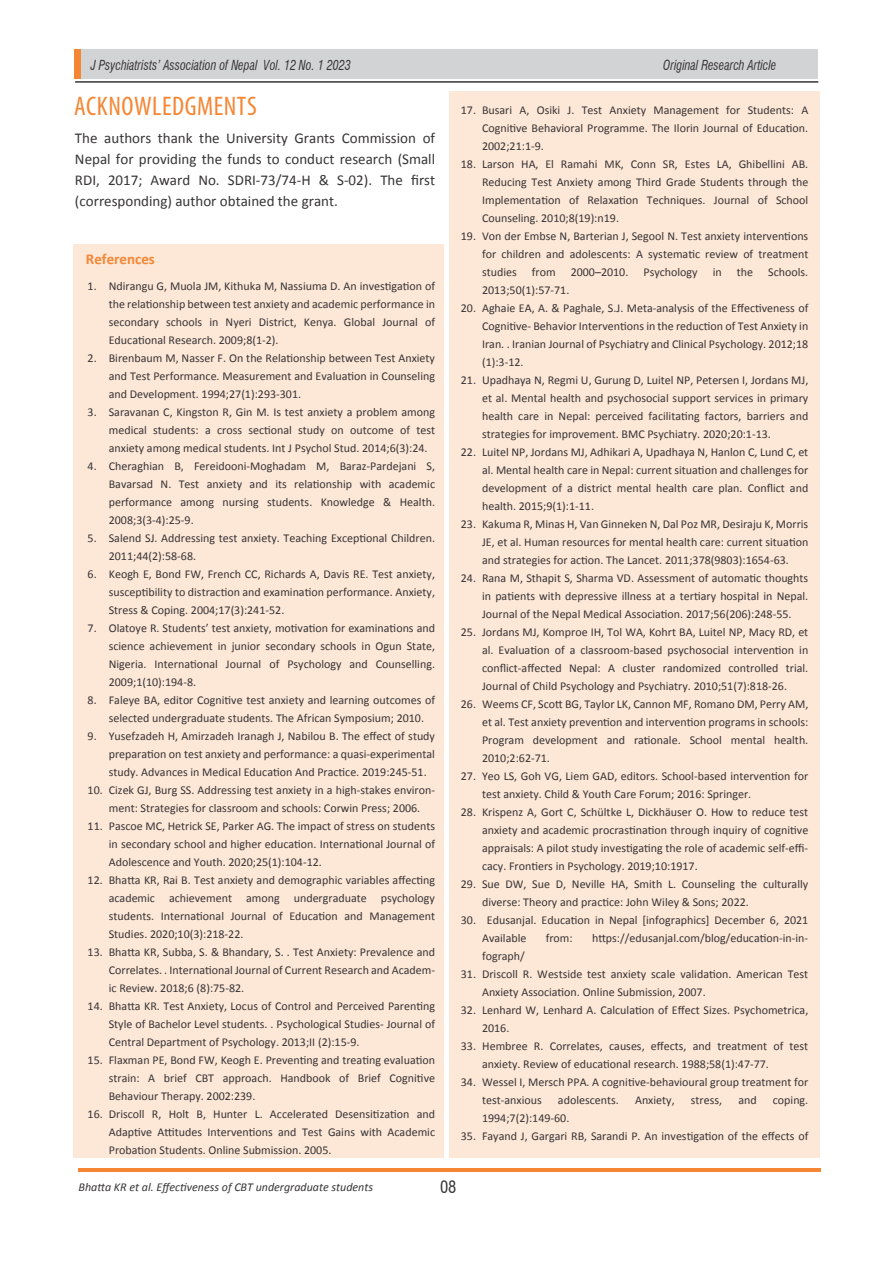
<style>
.page{position:relative;width:893px;height:1263px;background:#fff}
.page>*{position:absolute;margin:0;border:0;box-sizing:border-box;transform-origin:0 0}
.t1{font:condensed 27px "Myriad Pro";letter-spacing:.02em;color:#f58634}
.t2{font:condensed 16.5px "Swiss 721 BT";color:#373435}
.t3{font:15px/21px "Calibri";color:#373435;text-align:justify}
.t4{font:700 15px "Calibri";color:#f58634}
.t5{font:italic condensed 13.5px "Swiss 721 BT";color:#373435;scale:.89 1}
.t6{font:12px/18px "Calibri";color:#373435;text-align:justify}
.t7{font:italic 12px "Calibri";color:#373435}
</style>
<div class="page">
<div style="left:73px;top:245px;width:371px;height:913px;background:#fde7d7"></div>
<div style="left:449px;top:91px;width:370px;height:1067px;background:#fde7d7"></div>
<hr style="left:75px;top:81px;width:743px;height:2px;background:#373435">
<div style="left:75px;top:49px;width:743px;height:30px;background:#d2d3d5"></div>
<div style="left:75px;top:49px;width:6px;height:30px;background:#f58634"></div>
<hr style="left:79px;top:1168px;width:742px;height:4px;background:#f58634">
<p class="t5" style="left:91px;top:57px;width:294px">J Psychiatrists’ Association of Nepal Vol. 12 No. 1 2023</p>
<p class="t5" style="left:663px;top:57px;width:129px">Original Research Article</p>
<h1 class="t1" style="left:74px;top:90px;width:184px">ACKNOWLEDGMENTS</h1>
<p class="t3" style="left:75px;top:128px;width:362px">The authors thank the University Grants Commission of Nepal for providing the funds to conduct research (Small RDI, 2017; Award No. SDRI-73/74-H &amp; S-02). The first (corresponding) author obtained the grant.</p>
<p class="t4" style="left:86px;top:250px;width:71px">References</p>
<p class="t6" style="left:109px;top:277px;width:328px;text-indent:-21px">1. Ndirangu G, Muola JM, Kithuka M, Nassiuma D. An investigation of the relationship between test anxiety and academic performance in secondary schools in Nyeri District, Kenya. Global Journal of Educational Research. 2009;8(1-2).</p>
<p class="t6" style="left:109px;top:349px;width:328px;text-indent:-21px">2. Birenbaum M, Nasser F. On the Relationship between Test Anxiety and Test Performance. Measurement and Evaluation in Counseling and Development. 1994;27(1):293-301.</p>
<p class="t6" style="left:109px;top:403px;width:328px;text-indent:-21px">3. Saravanan C, Kingston R, Gin M. Is test anxiety a problem among medical students: a cross sectional study on outcome of test anxiety among medical students. Int J Psychol Stud. 2014;6(3):24.</p>
<p class="t6" style="left:109px;top:457px;width:328px;text-indent:-21px">4. Cheraghian B, Fereidooni-Moghadam M, Baraz-Pardejani S, Bavarsad N. Test anxiety and its relationship with academic performance among nursing students. Knowledge &amp; Health.<br>2008;3(3-4):25-9.</p>
<p class="t6" style="left:109px;top:529px;width:328px;text-indent:-21px">5. Salend SJ. Addressing test anxiety. Teaching Exceptional Children.<br>2011;44(2):58-68.</p>
<p class="t6" style="left:109px;top:565px;width:328px;text-indent:-21px">6. Keogh E, Bond FW, French CC, Richards A, Davis RE. Test anxiety, susceptibility to distraction and examination performance. Anxiety, Stress &amp; Coping. 2004;17(3):241-52.</p>
<p class="t6" style="left:109px;top:619px;width:328px;text-indent:-21px">7. Olatoye R. Students’ test anxiety, motivation for examinations and science achievement in junior secondary schools in Ogun State, Nigeria. International Journal of Psychology and Counselling.<br>2009;1(10):194-8.</p>
<p class="t6" style="left:109px;top:691px;width:328px;text-indent:-21px">8. Faleye BA, editor Cognitive test anxiety and learning outcomes of selected undergraduate students. The African Symposium; 2010.</p>
<p class="t6" style="left:109px;top:727px;width:328px;text-indent:-21px">9. Yusefzadeh H, Amirzadeh Iranagh J, Nabilou B. The effect of study preparation on test anxiety and performance: a quasi-experimental study. Advances in Medical Education And Practice. 2019:245-51.</p>
<p class="t6" style="left:88px;top:781px;width:349px;text-align:center">10. Cizek GJ, Burg SS. Addressing test anxiety in a high-stakes environ&shy;ment: Strategies for classroom and schools: Corwin Press; 2006.</p>
<p class="t6" style="left:109px;top:817px;width:328px;text-indent:-21px">11. Pascoe MC, Hetrick SE, Parker AG. The impact of stress on students in secondary school and higher education. International Journal of Adolescence and Youth. 2020;25(1):104-12.</p>
<p class="t6" style="left:109px;top:871px;width:328px;text-indent:-21px">12. Bhatta KR, Rai B. Test anxiety and demographic variables affecting academic achievement among undergraduate psychology students. International Journal of Education and Management Studies. 2020;10(3):218-22.</p>
<p class="t6" style="left:109px;top:943px;width:328px;text-indent:-21px">13. Bhatta KR, Subba, S. &amp; Bhandary, S. . Test Anxiety: Prevalence and Correlates. . International Journal of Current Research and Academ&shy;ic Review. 2018;6 (8):75-82.</p>
<p class="t6" style="left:109px;top:997px;width:328px;text-indent:-21px">14. Bhatta KR. Test Anxiety, Locus of Control and Perceived Parenting Style of Bachelor Level students. . Psychological Studies- Journal of Central Department of Psychology. 2013;II (2):15-9.</p>
<p class="t6" style="left:109px;top:1051px;width:328px;text-indent:-21px">15. Flaxman PE, Bond FW, Keogh E. Preventing and treating evaluation strain: A brief CBT approach. Handbook of Brief Cognitive Behaviour Therapy. 2002:239.</p>
<p class="t6" style="left:109px;top:1105px;width:328px;text-indent:-21px">16. Driscoll R, Holt B, Hunter L. Accelerated Desensitization and Adaptive Attitudes Interventions and Test Gains with Academic Probation Students. Online Submission. 2005.</p>
<p class="t6" style="left:482px;top:101px;width:328px;text-indent:-21px">17. Busari A, Osiki J. Test Anxiety Management for Students: A Cognitive Behavioral Programme. The Ilorin Journal of Education.<br>2002;21:1-9.</p>
<p class="t6" style="left:482px;top:155px;width:328px;text-indent:-21px">18. Larson HA, El Ramahi MK, Conn SR, Estes LA, Ghibellini AB.<br>Reducing Test Anxiety among Third Grade Students through the Implementation of Relaxation Techniques. Journal of School Counseling. 2010;8(19):n19.</p>
<p class="t6" style="left:482px;top:227px;width:328px;text-indent:-21px">19. Von der Embse N, Barterian J, Segool N. Test anxiety interventions for children and adolescents: A systematic review of treatment studies</p>
<p class="t6" style="left:532px;top:263px;width:25px">from</p>
<p class="t6" style="left:571px;top:263px;width:59px">2000–2010.</p>
<p class="t6" style="left:643px;top:263px;width:56px">Psychology</p>
<p class="t6" style="left:713px;top:263px;width:11px">in</p>
<p class="t6" style="left:737px;top:263px;width:18px">the</p>
<p class="t6" style="left:768px;top:263px;width:41px">Schools.</p>
<p class="t6" style="left:482px;top:281px;width:89px">2013;50(1):57-71.</p>
<p class="t6" style="left:482px;top:299px;width:328px;text-indent:-21px">20. Aghaie EA, A. &amp; Paghale, S.J. Meta-analysis of the Effectiveness of Cognitive- Behavior Interventions in the reduction of Test Anxiety in Iran. . Iranian Journal of Psychiatry and Clinical Psychology. 2012;18 (1):3-12.</p>
<p class="t6" style="left:482px;top:371px;width:328px;text-indent:-21px">21. Upadhaya N, Regmi U, Gurung D, Luitel NP, Petersen I, Jordans MJ, et al. Mental health and psychosocial support services in primary health care in Nepal: perceived facilitating factors, barriers and strategies for improvement. BMC Psychiatry. 2020;20:1-13.</p>
<p class="t6" style="left:482px;top:443px;width:328px;text-indent:-21px">22. Luitel NP, Jordans MJ, Adhikari A, Upadhaya N, Hanlon C, Lund C, et al. Mental health care in Nepal: current situation and challenges for development of a district mental health care plan. Conflict and health. 2015;9(1):1-11.</p>
<p class="t6" style="left:482px;top:515px;width:328px;text-indent:-21px">23. Kakuma R, Minas H, Van Ginneken N, Dal Poz MR, Desiraju K, Morris JE, et al. Human resources for mental health care: current situation and strategies for action. The Lancet. 2011;378(9803):1654-63.</p>
<p class="t6" style="left:482px;top:569px;width:328px;text-indent:-21px">24. Rana M, Sthapit S, Sharma VD. Assessment of automatic thoughts in patients with depressive illness at a tertiary hospital in Nepal.<br>Journal of the Nepal Medical Association. 2017;56(206):248-55.</p>
<p class="t6" style="left:482px;top:623px;width:328px;text-indent:-21px">25. Jordans MJ, Komproe IH, Tol WA, Kohrt BA, Luitel NP, Macy RD, et al. Evaluation of a classroom-based psychosocial intervention in conflict-affected Nepal: A cluster randomized controlled trial.<br>Journal of Child Psychology and Psychiatry. 2010;51(7):818-26.</p>
<p class="t6" style="left:482px;top:695px;width:328px;text-indent:-21px">26. Weems CF, Scott BG, Taylor LK, Cannon MF, Romano DM, Perry AM, et al. Test anxiety prevention and intervention programs in schools:<br>Program development and rationale. School mental health.<br>2010;2:62-71.</p>
<p class="t6" style="left:482px;top:767px;width:328px;text-indent:-21px">27. Yeo LS, Goh VG, Liem GAD, editors. School-based intervention for test anxiety. Child &amp; Youth Care Forum; 2016: Springer.</p>
<p class="t6" style="left:482px;top:803px;width:328px;text-indent:-21px">28. Krispenz A, Gort C, Schültke L, Dickhäuser O. How to reduce test anxiety and academic procrastination through inquiry of cognitive appraisals: A pilot study investigating the role of academic self-effi&shy;cacy. Frontiers in Psychology. 2019;10:1917.</p>
<p class="t6" style="left:482px;top:875px;width:328px;text-indent:-21px">29. Sue DW, Sue D, Neville HA, Smith L. Counseling the culturally diverse: Theory and practice: John Wiley &amp; Sons; 2022.</p>
<p class="t6" style="left:482px;top:911px;width:328px;text-indent:-21px">30. Edusanjal. Education in Nepal [infographics] December 6, 2021<br>Available</p>
<p class="t6" style="left:546px;top:929px;width:28px">from:</p>
<p class="t6" style="left:592px;top:929px;width:218px">https://edusanjal.com/blog/education-in-in-</p>
<p class="t6" style="left:482px;top:947px;width:44px">fograph/</p>
<p class="t6" style="left:482px;top:965px;width:328px;text-indent:-21px">31. Driscoll R. Westside test anxiety scale validation. American Test<br>Anxiety Association. Online Submission, 2007.</p>
<p class="t6" style="left:482px;top:1001px;width:328px;text-indent:-21px">32. Lenhard W, Lenhard A. Calculation of Effect Sizes. Psychometrica,<br>2016.</p>
<p class="t6" style="left:482px;top:1037px;width:328px;text-indent:-21px">33. Hembree R. Correlates, causes, effects, and treatment of test anxiety. Review of educational research. 1988;58(1):47-77.</p>
<p class="t6" style="left:482px;top:1073px;width:328px;text-indent:-21px">34. Wessel I, Mersch PPA. A cognitive-behavioural group treatment for test-anxious</p>
<p class="t6" style="left:558px;top:1091px;width:62px">adolescents.</p>
<p class="t6" style="left:635px;top:1091px;width:41px">Anxiety,</p>
<p class="t6" style="left:691px;top:1091px;width:33px">stress,</p>
<p class="t6" style="left:738px;top:1091px;width:20px">and</p>
<p class="t6" style="left:773px;top:1091px;width:37px">coping.</p>
<p class="t6" style="left:482px;top:1109px;width:89px">1994;7(2):149-60.</p>
<p class="t6" style="left:461px;top:1127px;width:349px">35. Fayand J, Gargari RB, Sarandi P. An investigation of the effects of</p>
<p class="t7" style="left:79px;top:1178px;width:296px">Bhatta KR et al. Effectiveness of CBT undergraduate students</p>
<h2 class="t2" style="left:440px;top:1177px;width:18px">08</h2>
</div>
